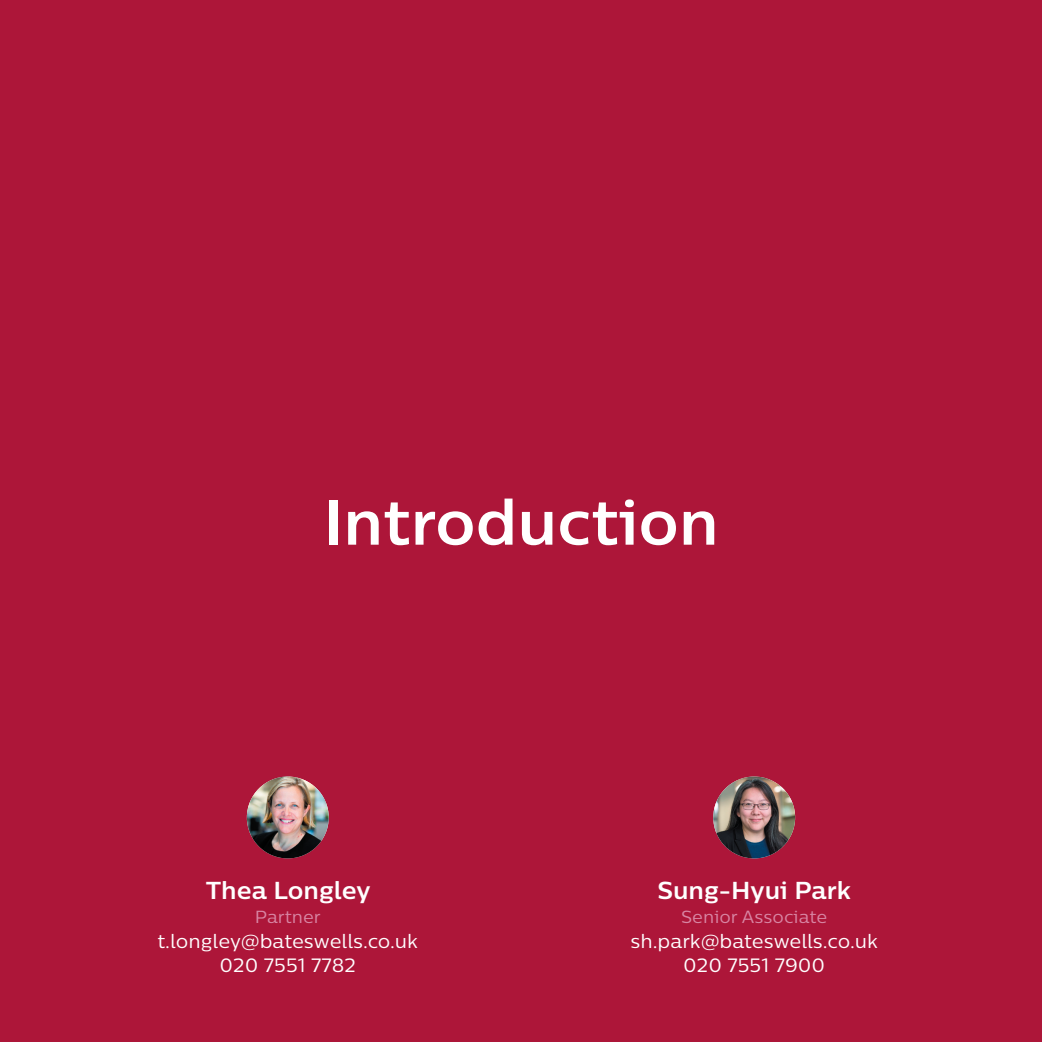
<style>
.page{position:relative;width:1042px;height:1042px;background:#ad1639}
.page>*{position:absolute;margin:0;border:0;box-sizing:border-box;transform-origin:0 0}
.t1{font:700 63px "Centrale Sans";color:#fff}
.t2{font:700 24.5px "Centrale Sans";color:#fff}
.t3{font:19.25px/24.5px "Centrale Sans";color:#fff;text-align:center}
.t4{font:17.5px "Centrale Sans";color:#d885a3}
</style>
<div class="page">
<img style="left:247px;top:776px;width:82px;height:82px;border-radius:41px">
<img style="left:713px;top:776px;width:82px;height:82px;border-radius:41px">
<h1 class="t1" style="left:323px;top:482px;width:397px">Introduction</h1>
<p class="t2" style="left:206px;top:874px;width:166px">Thea Longley</p>
<p class="t4" style="left:255px;top:906px;width:67px">Partner</p>
<p class="t3" style="left:157px;top:928px;width:262px">t.longley@bateswells.co.uk<br>020 7551 7782</p>
<p class="t2" style="left:657px;top:874px;width:195px">Sung-Hyui Park</p>
<p class="t4" style="left:681px;top:906px;width:148px">Senior Associate</p>
<p class="t3" style="left:630px;top:928px;width:249px">sh.park@bateswells.co.uk<br>020 7551 7900</p>
</div>
